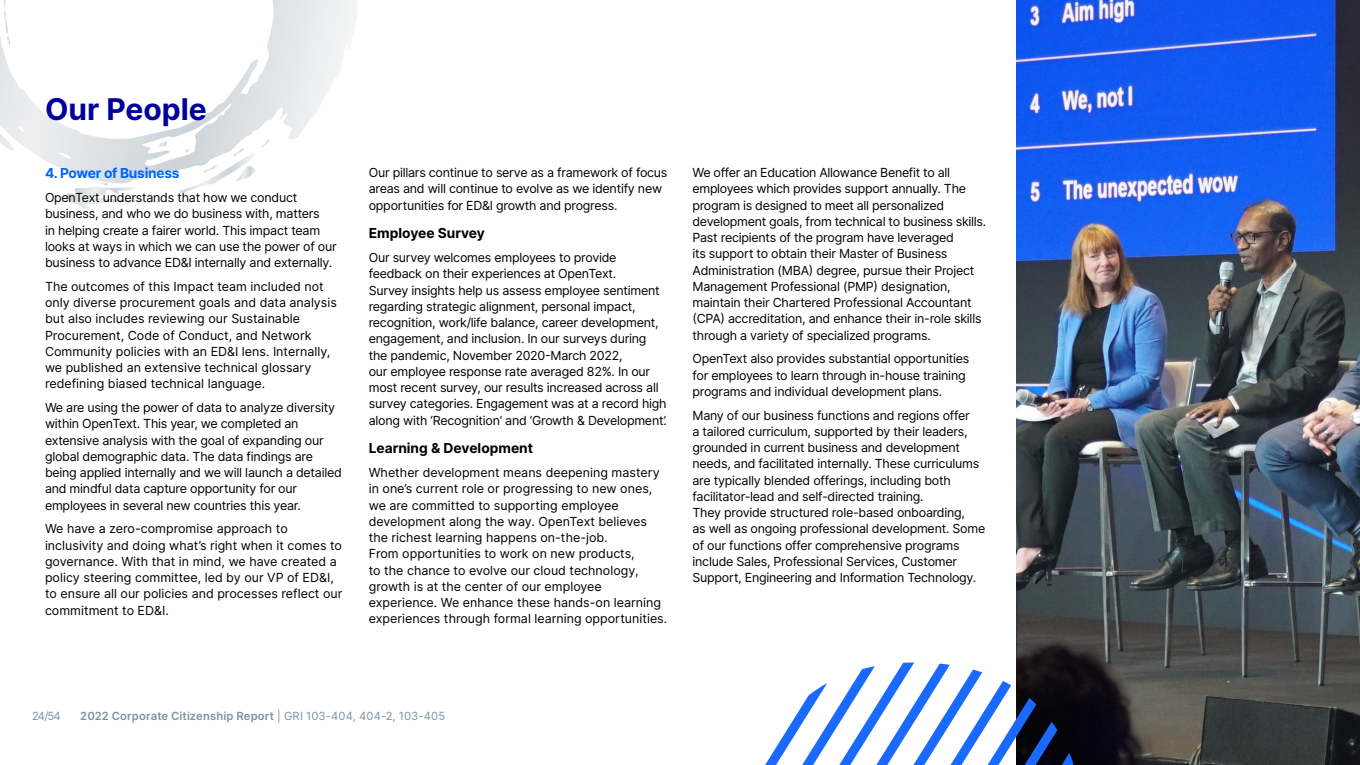
<style>
.page{position:relative;width:1360px;height:765px;background:#fff}
.page>*{position:absolute;margin:0;border:0;box-sizing:border-box;transform-origin:0 0}
.t1{font:700 30px "Inter";color:#00009f}
.t2{font:700 13.75px "Inter";color:#000}
.t3{font:700 13.75px "Inter";letter-spacing:-.02em;color:#06f}
.Body1{font:12.5px/16.2px "Inter";letter-spacing:-.02em;color:#000}
.Body1-2{font:12.5px/16.2px "Inter";color:#000}
.t4{font:600 11.25px "Inter";letter-spacing:.015em;color:#7e929f}
.t5{font:11.25px "Inter";color:#7e929f}
.s1{font-weight:400}
</style>
<div class="page">
<svg style="left:0;top:0;width:346px;height:183px"></svg>
<svg style="left:4px;top:12px;width:6px;height:33px"></svg>
<svg style="left:66px;top:183px;width:79px;height:26px"></svg>
<svg style="left:159px;top:141px;width:8px;height:6px"></svg>
<svg style="left:179px;top:139px;width:91px;height:54px"></svg>
<img style="left:1016px;top:0;width:344px;height:765px">
<svg style="left:765px;top:663px;width:308px;height:102px"></svg>
<h1 class="t1" style="left:45px;top:87px;width:163px">Our People</h1>
<h4 class="t3" style="left:45px;top:163px;width:136px">4. Power of Business</h4>
<p class="Body1" style="left:45px;top:189px;width:293px">OpenText understands that how we conduct business, and who we do business with, matters<br>in helping create a fairer world. This impact team looks at ways in which we can use the power of our business to advance ED&amp;I internally and externally.</p>
<p class="Body1-2" style="left:45px;top:278px;width:293px">The outcomes of this Impact team included not only diverse procurement goals and data analysis but also includes reviewing our Sustainable Procurement, Code of Conduct, and Network Community policies with an ED&amp;I lens. Internally, we published an extensive technical glossary redefining biased technical language.</p>
<p class="Body1" style="left:45px;top:399px;width:298px">We are using the power of data to analyze diversity within OpenText. This year, we completed an extensive analysis with the goal of expanding our global demographic data. The data findings are being applied internally and we will launch a detailed and mindful data capture opportunity for our employees in several new countries this year.</p>
<p class="Body1-2" style="left:45px;top:520px;width:299px">We have a zero-compromise approach to inclusivity and doing what’s right when it comes to governance. With that in mind, we have created a policy steering committee, led by our VP of ED&amp;I, to ensure all our policies and processes reflect our commitment to ED&amp;I.</p>
<p class="Body1" style="left:369px;top:164px;width:300px">Our pillars continue to serve as a framework of focus areas and will continue to evolve as we identify new opportunities for ED&amp;I growth and progress.</p>
<h3 class="t2" style="left:369px;top:223px;width:118px">Employee Survey</h3>
<p class="Body1" style="left:369px;top:249px;width:300px">Our survey welcomes employees to provide feedback on their experiences at OpenText.<br>Survey insights help us assess employee sentiment regarding strategic alignment, personal impact, recognition, work/life balance, career development, engagement, and inclusion. In our surveys during the pandemic, November 2020-March 2022,<br>our employee response rate averaged 82%. In our most recent survey, our results increased across all survey categories. Engagement was at a record high along with ‘Recognition’ and ‘Growth &amp; Development’.</p>
<h3 class="t2" style="left:369px;top:438px;width:166px">Learning &amp; Development</h3>
<p class="Body1-2" style="left:369px;top:464px;width:300px">Whether development means deepening mastery in one’s current role or progressing to new ones, we are committed to supporting employee development along the way. OpenText believes the richest learning happens on-the-job.<br>From opportunities to work on new products,<br>to the chance to evolve our cloud technology, growth is at the center of our employee experience. We enhance these hands-on learning experiences through formal learning opportunities.</p>
<p class="Body1" style="left:692px;top:164px;width:295px">We offer an Education Allowance Benefit to all employees which provides support annually. The program is designed to meet all personalized development goals, from technical to business skills.<br>Past recipients of the program have leveraged<br>its support to obtain their Master of Business Administration (MBA) degree, pursue their Project Management Professional (PMP) designation, maintain their Chartered Professional Accountant (CPA) accreditation, and enhance their in-role skills through a variety of specialized programs.</p>
<p class="Body1" style="left:692px;top:350px;width:278px">OpenText also provides substantial opportunities for employees to learn through in-house training programs and individual development plans.</p>
<p class="Body1" style="left:692px;top:407px;width:294px">Many of our business functions and regions offer<br>a tailored curriculum, supported by their leaders, grounded in current business and development needs, and facilitated internally. These curriculums are typically blended offerings, including both facilitator-lead and self-directed training.<br>They provide structured role-based onboarding,<br>as well as ongoing professional development. Some of our functions offer comprehensive programs include Sales, Professional Services, Customer Support, Engineering and Information Technology.</p>
<p class="t5" style="left:32px;top:708px;width:30px">24/54</p>
<p class="t4" style="left:80px;top:707px;width:366px">2022 Corporate Citizenship Report <span class="s1">| GRI 103-404, 404-2, 103-405</span></p>
</div>
